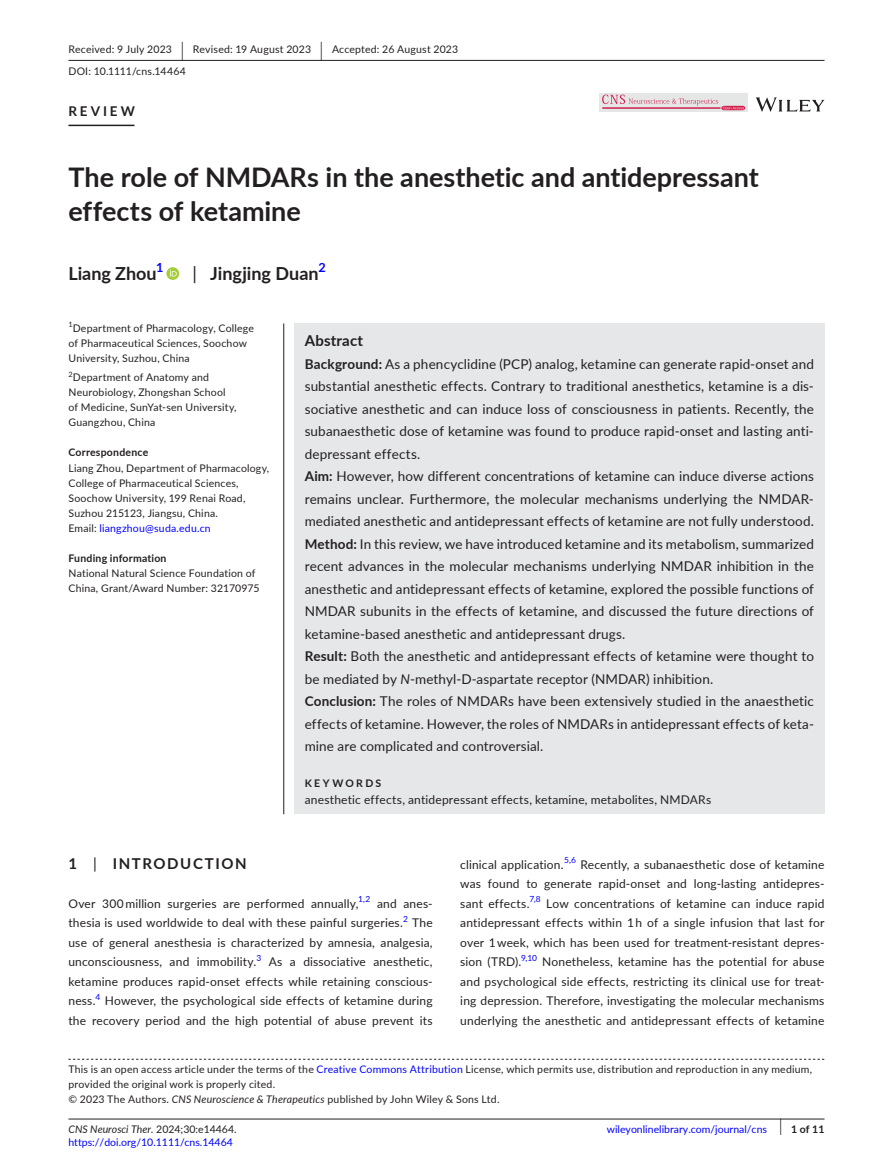
<style>
.page{position:relative;width:893px;height:1174px;background:#fff}
.page>*{position:absolute;margin:0;border:0;box-sizing:border-box;transform-origin:0 0}
.t1{font:700 27px/34.5px "Lato";color:#231f20}
.t2{font:700 18px "Lato";letter-spacing:-.005em;color:#231f20}
.t3{font:700 15px "Lato";letter-spacing:.1em;color:#231f20}
.t4{font:700 15px "Lato";letter-spacing:.015em;color:#231f20}
.t5{font:13.5px/22.5px "Lato";letter-spacing:.01em;color:#231f20}
.t6{font:700 13.5px "Lato";letter-spacing:.215em;color:#231f20}
.t7{font:700 12.6px "Lato";color:#00f}
.t8{font:12px/19.5px "Lato";letter-spacing:.015em;color:#231f20;text-align:justify}
.t9{font:10.5px/15px "Lato";letter-spacing:.02em;color:#231f20}
.t10{font:10.5px "Lato";color:#00f}
.t11{font:700 10.5px "Lato";letter-spacing:.02em;color:#231f20}
.t12{font:italic 10.5px "Lato";color:#231f20}
.t13{font:700 10.5px "Lato";letter-spacing:.22em;color:#231f20}
.t14{font:8.4px "Lato";color:#00f}
.t15{font:7.35px "Lato";color:#231f20}
.s1{font-size:19.65px}
.s2{font-weight:400}
.s3{color:#00f}
.s4{font-weight:700}
.s5{font-style:italic}
.s6{font-style:inherit}
.s7{font-style:normal}
.s8{font-weight:400;font-size:17.4px}
</style>
<div class="page">
<hr style="left:68px;top:1118px;width:756px;height:1px;background:#231f20">
<svg style="left:756px;top:97px;width:68px;height:15px"></svg>
<div style="left:599px;top:93px;width:149px;height:19px;background:#e5e6e6"></div>
<hr style="left:721px;top:106px;width:24px;height:4px;background:#d11c4b;border-radius:2px">
<svg style="left:602px;top:95px;width:142px;height:15px"></svg>
<hr style="left:68px;top:60px;width:756px;height:1px;background:#231f20">
<hr style="left:68px;top:125px;width:67px;height:1px;background:#231f20">
<svg style="left:166px;top:267px;width:13px;height:13px"></svg>
<svg style="left:170px;top:269px;width:7px;height:7px"></svg>
<svg style="left:68px;top:1058px;width:756px;height:1px"></svg>
<div style="left:294px;top:323px;width:530px;height:491px;background:#e6e7e9"></div>
<hr style="left:283px;top:323px;width:1px;height:491px;background:#231f20">
<p class="t9" style="left:68px;top:38px;width:391px;line-height:21.8px">Received: 9 July 2023 <span class="s1">|</span> Revised: 19 August 2023 <span class="s1">|</span> Accepted: 26 August 2023<br>DOI: 10.1111/cns.14464</p>
<p class="t6" style="left:68px;top:101px;width:68px">REVIEW</p>
<h1 class="t1" style="left:68px;top:159px;width:692px">The role of NMDARs in the anesthetic and antidepressant effects of ketamine</h1>
<h2 class="t2" style="left:68px;top:260px;width:90px">Liang Zhou</h2>
<p class="t7" style="left:156px;top:258px;width:9px">1</p>
<h2 class="t2" style="left:193px;top:260px;width:128px"><span class="s2">|</span> Jingjing Duan</h2>
<p class="t7" style="left:318px;top:258px;width:9px">2</p>
<p class="t15" style="left:68px;top:319px;width:6px">1</p>
<p class="t9" style="left:68px;top:320px;width:187px;text-indent:4px">Department of Pharmacology, College of Pharmaceutical Sciences, Soochow<br>University, Suzhou, China</p>
<p class="t15" style="left:68px;top:369px;width:6px">2</p>
<p class="t9" style="left:68px;top:370px;width:170px;text-indent:4px">Department of Anatomy and<br>Neurobiology, Zhongshan School of Medicine, SunYat-sen University,<br>Guangzhou, China</p>
<p class="t11" style="left:68px;top:445px;width:81px">Correspondence</p>
<p class="t9" style="left:68px;top:460px;width:202px">Liang Zhou, Department of Pharmacology, College of Pharmaceutical Sciences, Soochow University, 199 Renai Road, Suzhou 215123, Jiangsu, China.<br>Email: <span class="s3">liangzhou@suda.edu.cn</span></p>
<p class="t11" style="left:68px;top:550px;width:100px">Funding information</p>
<p class="t9" style="left:68px;top:565px;width:193px">National Natural Science Foundation of<br>China, Grant/Award Number: 32170975</p>
<p class="t4" style="left:305px;top:329px;width:60px">Abstract</p>
<p class="t5" style="left:305px;top:352px;width:511px"><span class="s4">Background:</span> As a phencyclidine (PCP) analog, ketamine can generate rapid-onset and substantial anesthetic effects. Contrary to traditional anesthetics, ketamine is a dis&shy;sociative anesthetic and can induce loss of consciousness in patients. Recently, the subanaesthetic dose of ketamine was found to produce rapid-onset and lasting anti&shy;depressant effects.<br><span class="s4">Aim:</span> However, how different concentrations of ketamine can induce diverse actions remains unclear. Furthermore, the molecular mechanisms underlying the NMDAR&shy;mediated anesthetic and antidepressant effects of ketamine are not fully understood.<br><span class="s4">Method:</span> In this review, we have introduced ketamine and its metabolism, summarized recent advances in the molecular mechanisms underlying NMDAR inhibition in the anesthetic and antidepressant effects of ketamine, explored the possible functions of NMDAR subunits in the effects of ketamine, and discussed the future directions of ketamine-based anesthetic and antidepressant drugs.<br><span class="s4">Result:</span> Both the anesthetic and antidepressant effects of ketamine were thought to be mediated by <span class="s5">N</span>-methyl-<span class="s6">D</span>-aspartate receptor (NMDAR) inhibition.<br><span class="s4">Conclusion:</span> The roles of NMDARs have been extensively studied in the anaesthetic effects of ketamine. However, the roles of NMDARs in antidepressant effects of keta&shy;mine are complicated and controversial.</p>
<p class="t13" style="left:305px;top:775px;width:78px">KEYWORDS</p>
<p class="t8" style="left:305px;top:789px;width:408px">anesthetic effects, antidepressant effects, ketamine, metabolites, NMDARs</p>
<p class="t3" style="left:68px;top:852px;width:180px">1 <span class="s2">|</span> INTRODUCTION</p>
<p class="t8" style="left:68px;top:893px;width:291px">Over 300 million surgeries are performed annually,</p>
<p class="t14" style="left:358px;top:893px;width:14px">1,2</p>
<p class="t8" style="left:68px;top:893px;width:366px;text-indent:309px">and anes&shy;thesia is used worldwide to deal with these painful surgeries.</p>
<p class="t14" style="left:403px;top:913px;width:6px">2</p>
<p class="t8" style="left:68px;top:912px;width:366px;text-indent:344px">The use of general anesthesia is characterized by amnesia, analgesia, unconsciousness, and immobility.</p>
<p class="t14" style="left:256px;top:952px;width:6px">3</p>
<p class="t8" style="left:68px;top:951px;width:366px;text-indent:200px">As a dissociative anesthetic, ketamine produces rapid-onset effects while retaining conscious&shy;ness.<sup>4</sup> However, the psychological side effects of ketamine during the recovery period and the high potential of abuse prevent its</p>
<p class="t8" style="left:460px;top:854px;width:105px">clinical application.</p>
<p class="t14" style="left:564px;top:854px;width:14px">5,6</p>
<p class="t8" style="left:460px;top:854px;width:366px;text-indent:120px">Recently, a subanaesthetic dose of ketamine was found to generate rapid-onset and long-lasting antidepres&shy;sant effects.</p>
<p class="t14" style="left:529px;top:893px;width:13px">7,8</p>
<p class="t8" style="left:460px;top:893px;width:366px;text-indent:86px">Low concentrations of ketamine can induce rapid antidepressant effects within 1 h of a single infusion that last for over 1 week, which has been used for treatment-resistant depres&shy;sion (TRD).</p>
<p class="t14" style="left:521px;top:952px;width:17px">9,10</p>
<p class="t8" style="left:460px;top:951px;width:366px;text-indent:82px">Nonetheless, ketamine has the potential for abuse and psychological side effects, restricting its clinical use for treat&shy;ing depression. Therefore, investigating the molecular mechanisms underlying the anesthetic and antidepressant effects of ketamine</p>
<p class="t9" style="left:68px;top:1061px;width:745px">This is an open access article under the terms of the <span class="s3">Creative Commons Attribution</span> License, which permits use, distribution and reproduction in any medium, provided the original work is properly cited.<br>© 2023 The Authors. <span class="s5">CNS Neuroscience &amp; Therapeutics</span> published by John Wiley &amp; Sons Ltd.</p>
<p class="t12" style="left:68px;top:1121px;width:170px">CNS Neurosci Ther. <span class="s7">2024;30:e14464.</span></p>
<p class="t11" style="left:779px;top:1121px;width:46px"><span class="s8">|</span> 1 of 11</p>
<p class="t10" style="left:68px;top:1135px;width:166px">https://doi.org/10.1111/cns.14464</p>
<p class="t10" style="left:607px;top:1121px;width:162px">wileyonlinelibrary.com/journal/cns</p>
</div>
